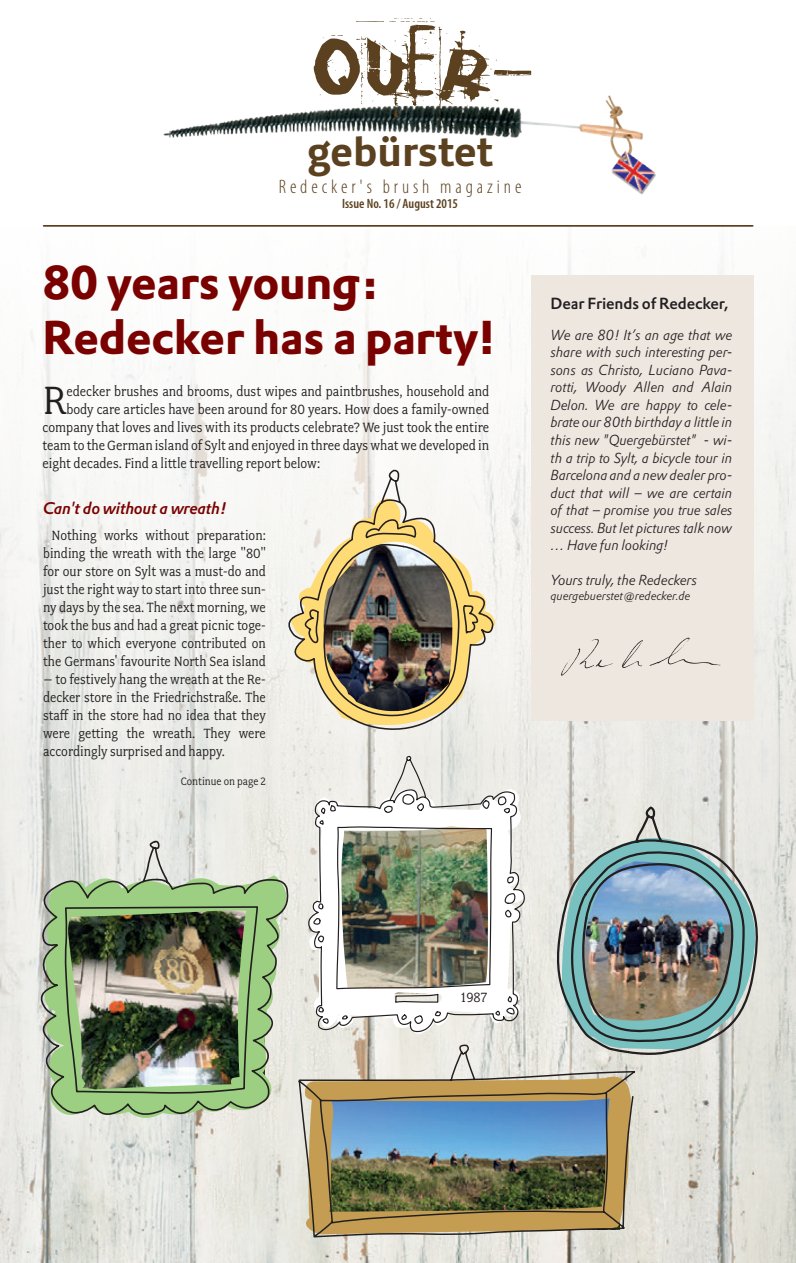
<style>
.page{position:relative;width:796px;height:1263px;background:#fff}
.page>*{position:absolute;margin:0;border:0;box-sizing:border-box;transform-origin:0 0}
.t1{font:46.5px/55.5px "DTL Prokyon T Bold";letter-spacing:-.01em;color:#790100}
.t2{font:44.25px "Fairplex Narrow";color:#231f20}
.t3{font:42px "Priva Four Pro";color:#5b411f}
.t4{font:300 condensed 19.5px "Myriad Pro";letter-spacing:.2em;color:#5b411f}
.t5{font:italic 16.5px "DTL Prokyon ST Medium";letter-spacing:-.02em;color:#790100}
.t6{font:15.75px "DTL Prokyon ST Medium";letter-spacing:-.01em;color:#231f20}
.t7{font:15px/18px "Fairplex Narrow";color:#231f20;text-align:center}
.t8{font:italic 14.25px/17.5px "DTL Prokyon T Light";letter-spacing:-.01em;color:#231f20;text-align:justify}
.t9{font:600 condensed 13.5px "Myriad Pro";color:#5b411f}
.t10{font:italic 12px "DTL Prokyon T Light";letter-spacing:-.01em;color:#231f20}
.t11{font:12px "Fairplex Narrow";color:#231f20}
</style>
<div class="page">
<img style="left:0;top:226px;width:795px;height:1037px">
<div style="left:530px;top:275px;width:223px;height:446px;background:#eee7e0"></div>
<img style="left:555px;top:805px;width:202px;height:250px">
<img style="left:285px;top:469px;width:209px;height:263px">
<svg style="left:308px;top:789px;width:219px;height:246px"></svg>
<img style="left:308px;top:755px;width:216px;height:277px">
<img style="left:37px;top:839px;width:252px;height:278px">
<img style="left:297px;top:1044px;width:339px;height:194px">
<img style="left:163px;top:95px;width:493px;height:100px">
<svg style="left:313px;top:18px;width:218px;height:106px"></svg>
<hr style="left:44px;top:225px;width:708px;height:2px;background:#5b411f">
<img style="left:561px;top:637px;width:160px;height:39px">
<h3 class="t3" style="left:307px;top:125px;width:187px">gebürstet</h3>
<p class="t9" style="left:342px;top:196px;width:117px">Issue No. 16 / August 2015</p>
<h3 class="t4" style="left:278px;top:175px;width:244px">Redecker's brush magazine</h3>
<h1 class="t1" style="left:43px;top:254px;width:454px">80 years young:<br>Redecker has a party!</h1>
<h2 class="t2" style="left:43px;top:375px;width:25px">R</h2>
<p class="t7" style="left:66px;top:382px;width:424px">edecker brushes and brooms, dust wipes and paintbrushes, household and</p>
<p class="t7" style="left:66px;top:400px;width:424px">body care articles have been around for 80 years. How does a family-owned</p>
<p class="t7" style="left:43px;top:418px;width:448px">company that loves and lives with its products celebrate? We just took the entire</p>
<p class="t7" style="left:43px;top:436px;width:448px">team to the German island of Sylt and enjoyed in three days what we developed in</p>
<p class="t7" style="left:43px;top:454px;width:279px">eight decades. Find a little travelling report below:</p>
<p class="t5" style="left:43px;top:498px;width:185px">Can't do without a wreath!</p>
<p class="t7" style="left:43px;top:526px;width:224px">Nothing works without preparation: binding the wreath with the large "80" for our store on Sylt was a must-do and just the right way to start into three sun&shy;ny days by the sea. The next morning, we took the bus and had a great picnic toge&shy;ther to which everyone contributed on the Germans' favourite North Sea island</p>
<p class="t7" style="left:43px;top:670px;width:224px;text-align:justify">– to festively hang the wreath at the Re&shy;decker store in the Friedrichstraße. The staff in the store had no idea that they were getting the wreath. They were accordingly surprised and happy.</p>
<p class="t11" style="left:181px;top:774px;width:86px">Continue on page 2</p>
<p class="t6" style="left:550px;top:293px;width:179px">Dear Friends of Redecker,</p>
<p class="t8" style="left:550px;top:326px;width:183px">We are 80! It’s an age that we share with such interesting per&shy;sons as Christo, Luciano Pava&shy;rotti, Woody Allen and Alain Delon. We are happy to cele&shy;brate our 80th birthday a little in this new "Quergebürstet" - wi&shy;th a trip to Sylt, a bicycle tour in Barcelona and a new dealer pro&shy;duct that will – we are certain of that – promise you true sales success. But let pictures talk now … Have fun looking!</p>
<p class="t8" style="left:550px;top:571px;width:148px">Yours truly, the Redeckers</p>
<p class="t10" style="left:550px;top:588px;width:141px">quergebuerstet@redecker.de</p>
<p class="t7" style="left:460px;top:988px;width:28px">1987</p>
</div>
